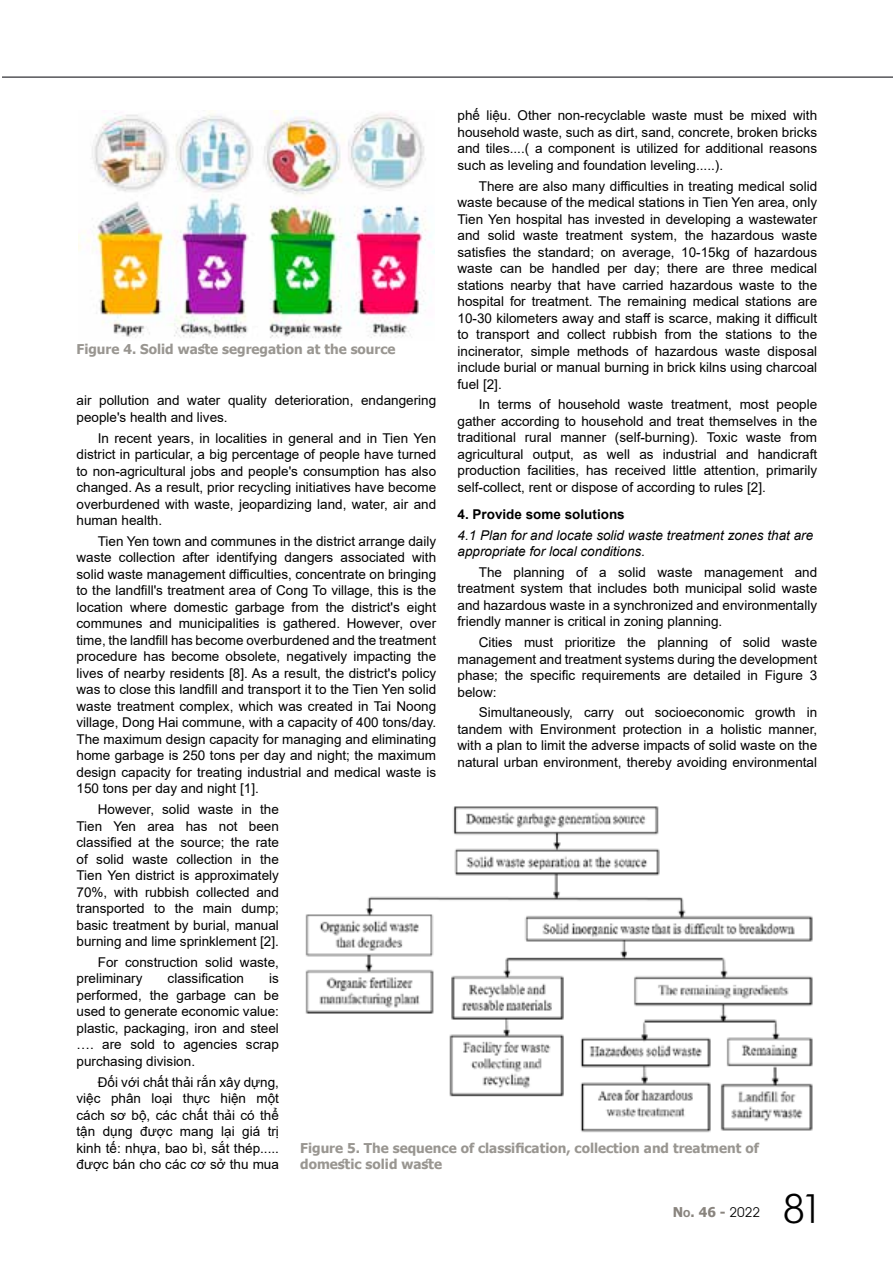
<style>
.page{position:relative;width:893px;height:1263px;background:#fff}
.page>*{position:absolute;margin:0;border:0;box-sizing:border-box;transform-origin:0 0}
.t1{font:39px "Vn Futura";color:#000}
.t2{font:13.5px/16.5px "Arial";color:#000;text-align:justify}
.t3{font:700 13.5px/16.5px "Tahoma";color:#999691}
.t4{font:italic 13.5px/16.5px "Arial";color:#000}
.t5{font:700 13.5px "Arial";color:#000}
.t6{font:700 13.5px "Tahoma";color:#89847e}
.s1{font-size:9.45px}
.s2{font-family:"Avant Garde IT Cby BT";font-weight:400;color:#000}
</style>
<div class="page">
<hr style="left:2px;top:77px;width:891px;height:1px;background:#000007">
<img style="left:78px;top:111px;width:356px;height:227px">
<img style="left:305px;top:806px;width:508px;height:327px">
<p class="t2" style="left:457px;top:107px;width:361px">phế liệu. Other non-recyclable waste must be mixed with household waste, such as dirt, sand, concrete, broken bricks and tiles....( a component is utilized for additional reasons such as leveling and foundation leveling.....).</p>
<p class="t2" style="left:457px;top:177px;width:361px;text-indent:21px">There are also many difficulties in treating medical solid waste because of the medical stations in Tien Yen area, only Tien Yen hospital has invested in developing a wastewater and solid waste treatment system, the hazardous waste satisfies the standard; on average, 10-15kg of hazardous waste can be handled per day; there are three medical stations nearby that have carried hazardous waste to the hospital for treatment. The remaining medical stations are 10-30 kilometers away and staff is scarce, making it difficult to transport and collect rubbish from the stations to the incinerator, simple methods of hazardous waste disposal include burial or manual burning in brick kilns using charcoal fuel [2].</p>
<p class="t2" style="left:457px;top:396px;width:361px;text-indent:21px">In terms of household waste treatment, most people gather according to household and treat themselves in the traditional rural manner (self-burning). Toxic waste from agricultural output, as well as industrial and handicraft production facilities, has received little attention, primarily self-collect, rent or dispose of according to rules [2].</p>
<p class="t5" style="left:457px;top:505px;width:169px">4. Provide some solutions</p>
<p class="t4" style="left:457px;top:527px;width:357px">4.1 Plan for and locate solid waste treatment zones that are appropriate for local conditions.</p>
<p class="t2" style="left:457px;top:564px;width:361px;text-indent:21px">The planning of a solid waste management and treatment system that includes both municipal solid waste and hazardous waste in a synchronized and environmentally friendly manner is critical in zoning planning.</p>
<p class="t2" style="left:457px;top:634px;width:361px;text-indent:21px">Cities must prioritize the planning of solid waste management and treatment systems during the development phase; the specific requirements are detailed in Figure 3 below:</p>
<p class="t2" style="left:457px;top:704px;width:361px;text-indent:21px">Simultaneously, carry out socioeconomic growth in tandem with Environment protection in a holistic manner, with a plan to limit the adverse impacts of solid waste on the natural urban environment, thereby avoiding environmental</p>
<p class="t3" style="left:77px;top:342px;width:321px">Figure 4. Solid waste segregation at the source</p>
<p class="t2" style="left:77px;top:392px;width:361px">air pollution and water quality deterioration, endangering people's health and lives.</p>
<p class="t2" style="left:77px;top:430px;width:361px;text-indent:21px">In recent years, in localities in general and in Tien Yen district in particular, a big percentage of people have turned to non-agricultural jobs and people's consumption has also changed. As a result, prior recycling initiatives have become overburdened with waste, jeopardizing land, water, air and human health.</p>
<p class="t2" style="left:77px;top:533px;width:361px;text-indent:21px">Tien Yen town and communes in the district arrange daily waste collection after identifying dangers associated with solid waste management difficulties, concentrate on bringing to the landfill's treatment area of Cong To village, this is the location where domestic garbage from the district's eight communes and municipalities is gathered. However, over time, the landfill has become overburdened and the treatment procedure has become obsolete, negatively impacting the lives of nearby residents [8]. As a result, the district's policy was to close this landfill and transport it to the Tien Yen solid waste treatment complex, which was created in Tai Noong village, Dong Hai commune, with a capacity of 400 tons/day.<br>The maximum design capacity for managing and eliminating home garbage is 250 tons per day and night; the maximum design capacity for treating industrial and medical waste is 150 tons per day and night [1].</p>
<p class="t2" style="left:77px;top:801px;width:204px;text-indent:21px">However, solid waste in the Tien Yen area has not been classified at the source; the rate of solid waste collection in the Tien Yen district is approximately 70%, with rubbish collected and transported to the main dump; basic treatment by burial, manual burning and lime sprinklement [2].</p>
<p class="t2" style="left:77px;top:954px;width:204px;text-indent:21px">For construction solid waste, preliminary</p>
<p class="t2" style="left:168px;top:970px;width:78px">classification</p>
<p class="t2" style="left:77px;top:970px;width:204px;text-indent:193px">is performed, the garbage can be used to generate economic value: plastic, packaging, iron and steel …. are sold to agencies scrap purchasing division.</p>
<p class="t2" style="left:77px;top:1073px;width:204px;text-indent:21px">Đối với chất thải rắn xây dựng, việc phân loại thực hiện một cách sơ bộ, các chất thải có thể tận dụng được mang lại giá trị kinh tế: nhựa, bao bì, sắt thép..... được bán cho các cơ sở thu mua</p>
<p class="t3" style="left:300px;top:1140px;width:460px">Figure 5. The sequence of classification, collection and treatment of domestic solid waste</p>
<p class="t6" style="left:673px;top:1203px;width:89px">N<span class="s1">o</span>. 46 - <span class="s2">2022</span></p>
<h1 class="t1" style="left:784px;top:1178px;width:34px">81</h1>
</div>
